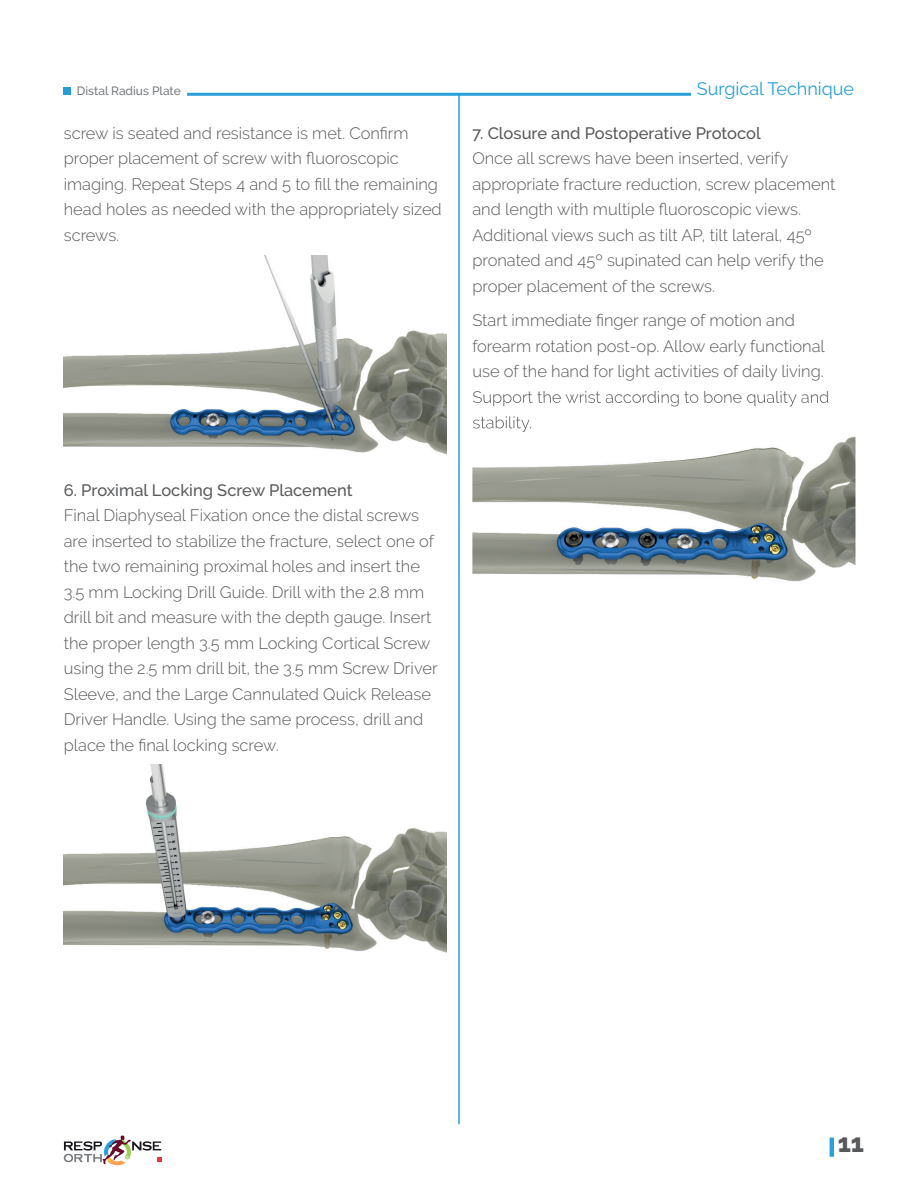
<style>
.page{position:relative;width:918px;height:1188px;background:#fff}
.page>*{position:absolute;margin:0;border:0;box-sizing:border-box;transform-origin:0 0}
.t1{font:800 25.5px "Raleway";color:#57585a}
.t2{font:18px "Raleway";color:#2a9fd9}
.t3{font:300 16.5px/25.5px "Raleway";color:#57585a}
.t4{font:500 16.5px "Raleway";color:#57585a}
.t5{font:500 12px "Raleway";color:#757b7f}
</style>
<div class="page">
<hr style="left:187px;top:93px;width:504px;height:3px;background:#28a0da">
<div style="left:64px;top:88px;width:7px;height:7px;background:#269bd5"></div>
<hr style="left:830px;top:1138px;width:4px;height:19px;background:#28a0da">
<svg style="left:64px;top:1135px;width:97px;height:31px"></svg>
<img style="left:64px;top:256px;width:382px;height:199px">
<img style="left:64px;top:764px;width:382px;height:189px">
<img style="left:472px;top:406px;width:383px;height:176px">
<img style="left:473px;top:399px;width:356px;height:7px">
<img style="left:473px;top:416px;width:58px;height:16px">
<hr style="left:458px;top:93px;width:2px;height:1031px;background:#28a0da">
<p class="t5" style="left:77px;top:84px;width:105px">Distal Radius Plate</p>
<p class="t2" style="left:697px;top:78px;width:159px">Surgical Technique</p>
<p class="t3" style="left:64px;top:120px;width:379px">screw is seated and resistance is met. Confirm proper placement of screw with fluoroscopic imaging. Repeat Steps 4 and 5 to fill the remaining head holes as needed with the appropriately sized screws.</p>
<p class="t4" style="left:64px;top:480px;width:290px">6. Proximal Locking Screw Placement</p>
<p class="t3" style="left:64px;top:503px;width:375px">Final Diaphyseal Fixation once the distal screws are inserted to stabilize the fracture, select one of the two remaining proximal holes and insert the 3.5 mm Locking Drill Guide. Drill with the 2.8 mm drill bit and measure with the depth gauge. Insert the proper length 3.5 mm Locking Cortical Screw using the 2.5 mm drill bit, the 3.5 mm Screw Driver Sleeve, and the Large Cannulated Quick Release Driver Handle. Using the same process, drill and place the final locking screw.</p>
<p class="t4" style="left:472px;top:123px;width:290px">7. Closure and Postoperative Protocol</p>
<p class="t3" style="left:472px;top:146px;width:365px">Once all screws have been inserted, verify appropriate fracture reduction, screw placement and length with multiple fluoroscopic views.<br>Additional views such as tilt AP, tilt lateral, 45º pronated and 45º supinated can help verify the proper placement of the screws.</p>
<p class="t3" style="left:472px;top:308px;width:358px">Start immediate finger range of motion and forearm rotation post-op. Allow early functional use of the hand for light activities of daily living.<br>Support the wrist according to bone quality and</p>
<h1 class="t1" style="left:838px;top:1129px;width:28px">11</h1>
</div>
